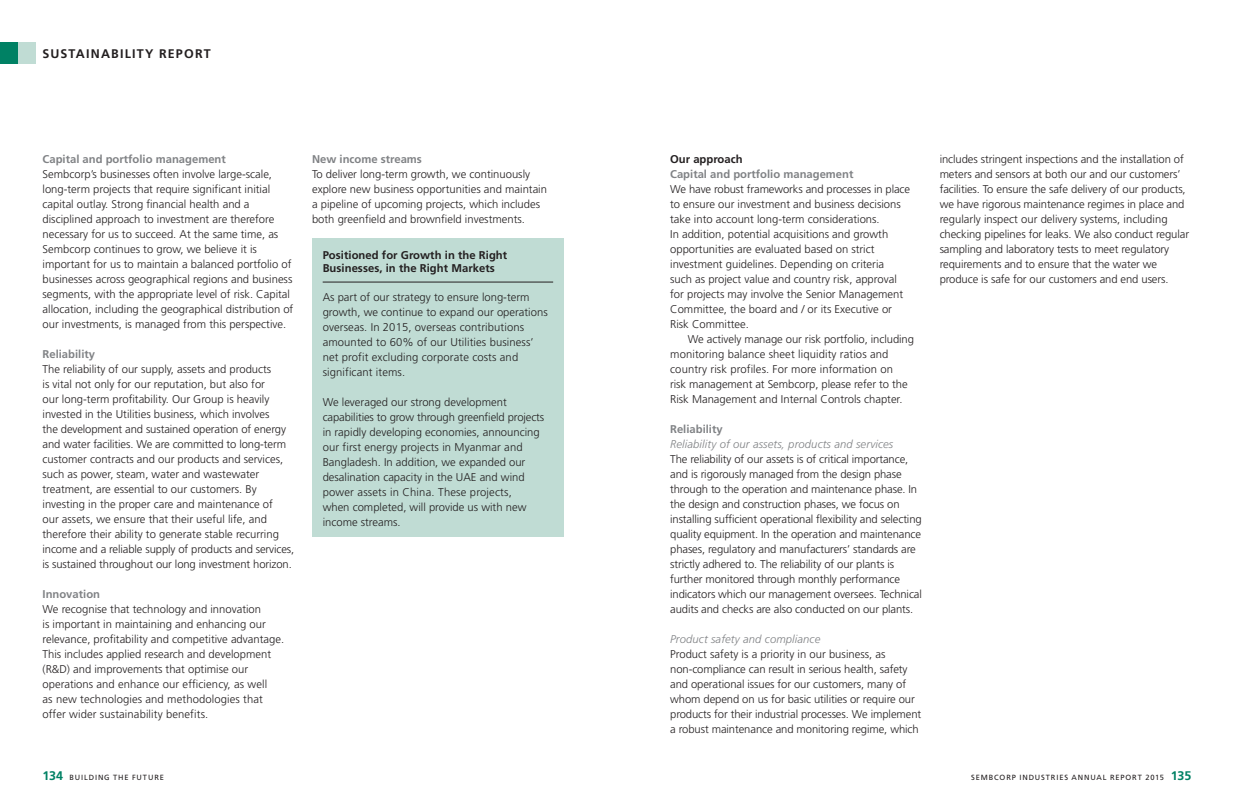
<style>
.page{position:relative;width:1234px;height:808px;background:#fff}
.page>*{position:absolute;margin:0;border:0;box-sizing:border-box;transform-origin:0 0}
.t1{font:700 12.5px "Frutiger";color:#231f20}
.Bodycopy___First_Par{font:300 11.25px/15px "Frutiger";color:#231f20}
.Highlight___Test_Fir{font:300 11.25px/15px "Frutiger";color:#231f20}
.Bodycopy___Generic{font:300 11.25px/15px "Frutiger";color:#231f20}
.Body_Subsubhead{font:700 11.25px "Frutiger";color:#808285}
.Body_Subsubsubhead{font:italic 300 11.25px "Frutiger";letter-spacing:.01em;color:#808285}
.Highlight___Title{font:700 11.25px/13.5px "Frutiger";letter-spacing:.005em;color:#231f20}
.Body_Subhead___Black{font:700 11.25px "Frutiger";color:#231f20}
.t2{font:7.5px "Frutiger";letter-spacing:.115em;color:#231f20}
.s1{font-weight:700;font-size:12.5px;color:#008164}
</style>
<div class="page">
<div style="left:0;top:43px;width:18px;height:21px;background:#008164"></div>
<div style="left:18px;top:43px;width:17px;height:21px;background:#c0dcd4"></div>
<div style="left:312px;top:238px;width:251px;height:299px;background:#c0dcd4"></div>
<hr style="left:322px;top:282px;width:231px;height:1px;background:#231f20">
<p class="t1" style="left:43px;top:46px;width:17px">Sustainability</p>
<p class="t1" style="left:159px;top:46px;width:19px">Report</p>
<p class="Body_Subsubhead" style="left:43px;top:152px;width:185px">Capital and portfolio management</p>
<p class="Bodycopy___First_Par" style="left:43px;top:166px;width:252px">Sembcorp’s businesses often involve large-scale, long-term projects that require significant initial capital outlay. Strong financial health and a disciplined approach to investment are therefore necessary for us to succeed. At the same time, as Sembcorp continues to grow, we believe it is important for us to maintain a balanced portfolio of businesses across geographical regions and business segments, with the appropriate level of risk. Capital allocation, including the geographical distribution of our investments, is managed from this perspective.</p>
<p class="Body_Subsubhead" style="left:43px;top:347px;width:54px">Reliability</p>
<p class="Bodycopy___First_Par" style="left:43px;top:361px;width:253px">The reliability of our supply, assets and products<br>is vital not only for our reputation, but also for<br>our long-term profitability. Our Group is heavily invested in the Utilities business, which involves<br>the development and sustained operation of energy and water facilities. We are committed to long-term customer contracts and our products and services, such as power, steam, water and wastewater treatment, are essential to our customers. By investing in the proper care and maintenance of<br>our assets, we ensure that their useful life, and therefore their ability to generate stable recurring income and a reliable supply of products and services, is sustained throughout our long investment horizon.</p>
<p class="Body_Subsubhead" style="left:43px;top:587px;width:59px">Innovation</p>
<p class="Bodycopy___First_Par" style="left:43px;top:601px;width:243px">We recognise that technology and innovation<br>is important in maintaining and enhancing our relevance, profitability and competitive advantage.<br>This includes applied research and development (R&amp;D) and improvements that optimise our operations and enhance our efficiency, as well<br>as new technologies and methodologies that offer wider sustainability benefits.</p>
<p class="Body_Subsubhead" style="left:312px;top:152px;width:111px">New income streams</p>
<p class="Bodycopy___First_Par" style="left:312px;top:166px;width:236px">To deliver long-term growth, we continuously explore new business opportunities and maintain a pipeline of upcoming projects, which includes both greenfield and brownfield investments.</p>
<p class="Highlight___Title" style="left:322px;top:248px;width:186px">Positioned for Growth in the Right<br>Businesses, in the Right Markets</p>
<p class="Highlight___Test_Fir" style="left:322px;top:290px;width:226px">As part of our strategy to ensure long-term growth, we continue to expand our operations overseas. In 2015, overseas contributions amounted to 60% of our Utilities business’ net profit excluding corporate costs and significant items.</p>
<p class="Highlight___Test_Fir" style="left:322px;top:395px;width:223px">We leveraged our strong development capabilities to grow through greenfield projects in rapidly developing economies, announcing our first energy projects in Myanmar and Bangladesh. In addition, we expanded our desalination capacity in the UAE and wind power assets in China. These projects,<br>when completed, will provide us with new income streams.</p>
<p class="Body_Subhead___Black" style="left:670px;top:152px;width:74px">Our approach</p>
<p class="Body_Subsubhead" style="left:670px;top:167px;width:185px">Capital and portfolio management</p>
<p class="Bodycopy___First_Par" style="left:670px;top:181px;width:241px">We have robust frameworks and processes in place to ensure our investment and business decisions take into account long-term considerations.<br>In addition, potential acquisitions and growth opportunities are evaluated based on strict investment guidelines. Depending on criteria<br>such as project value and country risk, approval for projects may involve the Senior Management Committee, the board and / or its Executive or Risk Committee.</p>
<p class="Bodycopy___Generic" style="left:670px;top:331px;width:245px;text-indent:18px">We actively manage our risk portfolio, including monitoring balance sheet liquidity ratios and country risk profiles. For more information on<br>risk management at Sembcorp, please refer to the Risk Management and Internal Controls chapter.</p>
<p class="Body_Subsubhead" style="left:670px;top:422px;width:54px">Reliability</p>
<p class="Body_Subsubsubhead" style="left:670px;top:437px;width:225px">Reliability of our assets, products and services</p>
<p class="Bodycopy___First_Par" style="left:670px;top:451px;width:253px">The reliability of our assets is of critical importance, and is rigorously managed from the design phase through to the operation and maintenance phase. In the design and construction phases, we focus on installing sufficient operational flexibility and selecting quality equipment. In the operation and maintenance phases, regulatory and manufacturers’ standards are strictly adhered to. The reliability of our plants is further monitored through monthly performance indicators which our management oversees. Technical audits and checks are also conducted on our plants.</p>
<p class="Body_Subsubsubhead" style="left:670px;top:632px;width:152px">Product safety and compliance</p>
<p class="Bodycopy___First_Par" style="left:670px;top:646px;width:252px">Product safety is a priority in our business, as non-compliance can result in serious health, safety and operational issues for our customers, many of whom depend on us for basic utilities or require our products for their industrial processes. We implement a robust maintenance and monitoring regime, which</p>
<p class="Bodycopy___First_Par" style="left:939px;top:151px;width:251px">includes stringent inspections and the installation of meters and sensors at both our and our customers’ facilities. To ensure the safe delivery of our products, we have rigorous maintenance regimes in place and regularly inspect our delivery systems, including checking pipelines for leaks. We also conduct regular sampling and laboratory tests to meet regulatory requirements and to ensure that the water we produce is safe for our customers and end users.</p>
<p class="t2" style="left:43px;top:773px;width:123px"><span class="s1">134</span> BUILDING THE FUTURE</p>
<p class="t2" style="left:971px;top:773px;width:221px">SEMBCORP INDUSTRIES ANNUAL REPORT 2015 <span class="s1">135</span></p>
</div>
